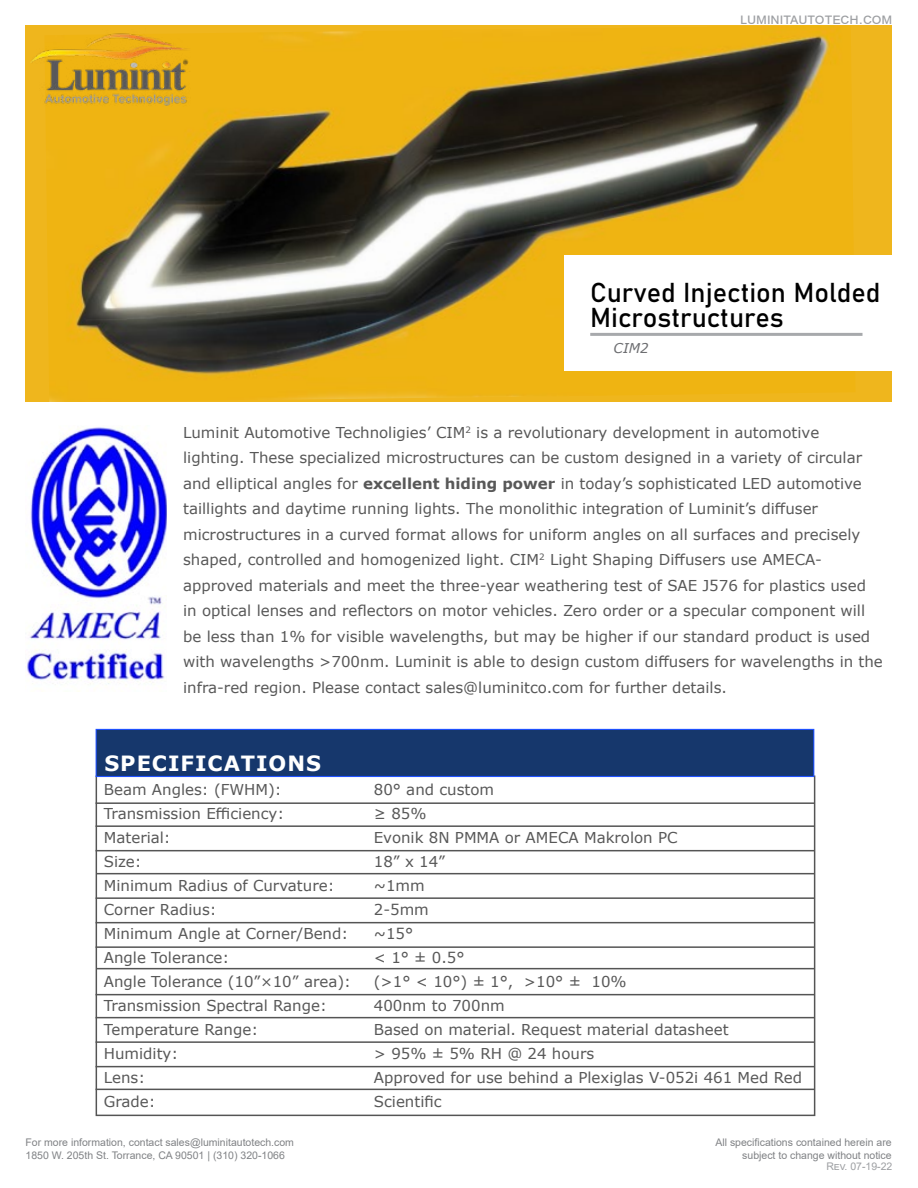
<style>
.page{position:relative;width:918px;height:1188px;background:#fff}
.page>*{position:absolute;margin:0;border:0;box-sizing:border-box;transform-origin:0 0}
.t1{font:27px/25.5px "Bahnschrift";color:#000}
.t2{font:700 21px "Verdana";letter-spacing:.045em;color:#fff}
.t3{font:15px/25.5px "Verdana";color:#585858}
.t4{font:15px "Arial";color:#9d9fa2}
.t5{font:italic 13.5px "Verdana";color:#6d6e71}
.t6{font:10.5px/12.6px "Arial";color:#808285}
.t7{font:10.5px "Arial";color:#9d9fa2}
.s1{font-weight:700}
</style>
<div class="page">
<div style="left:26px;top:26px;width:866px;height:376px;background:#efb61d"></div>
<img style="left:46px;top:26px;width:809px;height:376px">
<div style="left:565px;top:255px;width:353px;height:116px;background:#fff"></div>
<hr style="left:590px;top:333px;width:272px;height:3px;background:#a7a9ac">
<img style="left:30px;top:29px;width:161px;height:77px">
<div style="left:96px;top:776px;width:719px;height:340px;border:2px solid #555"></div>
<div style="left:96px;top:729px;width:718px;height:47px;background:#16376c"></div>
<div style="left:96px;top:729px;width:718px;height:48px;border:1px solid #2052ff"></div>
<img style="left:27px;top:427px;width:140px;height:265px">
<hr style="left:96px;top:802px;width:718px;height:2px;background:#555">
<hr style="left:96px;top:873px;width:719px;height:1px;background:#555">
<hr style="left:96px;top:968px;width:719px;height:1px;background:#555">
<hr style="left:96px;top:825px;width:718px;height:2px;background:#555">
<hr style="left:96px;top:897px;width:718px;height:2px;background:#555">
<hr style="left:96px;top:994px;width:718px;height:1px;background:#555">
<hr style="left:96px;top:850px;width:718px;height:1px;background:#555">
<hr style="left:96px;top:922px;width:718px;height:1px;background:#555">
<hr style="left:96px;top:1017px;width:718px;height:1px;background:#555">
<hr style="left:96px;top:1066px;width:718px;height:1px;background:#555">
<hr style="left:96px;top:946px;width:718px;height:2px;background:#555">
<hr style="left:96px;top:1041px;width:718px;height:2px;background:#555">
<hr style="left:96px;top:1089px;width:718px;height:1px;background:#555">
<p class="t4" style="left:740px;top:9px;width:154px">luminitautotech.com</p>
<h1 class="t1" style="left:590px;top:278px;width:292px">Curved Injection Molded<br>Microstructures</h1>
<p class="t5" style="left:614px;top:339px;width:37px">CIM2</p>
<p class="t3" style="left:183px;top:419px;width:701px">Luminit Automotive Technoligies’ CIM<sup>2</sup> is a revolutionary development in automotive lighting. These specialized microstructures can be custom designed in a variety of circular and elliptical angles for <span class="s1">excellent hiding power</span> in today’s sophisticated LED automotive taillights and daytime running lights. The monolithic integration of Luminit’s diffuser microstructures in a curved format allows for uniform angles on all surfaces and precisely shaped, controlled and homogenized light. CIM<sup>2</sup> Light Shaping Diffusers use AMECA&shy;approved materials and meet the three-year weathering test of SAE J576 for plastics used in optical lenses and reflectors on motor vehicles. Zero order or a specular component will be less than 1% for visible wavelengths, but may be higher if our standard product is used with wavelengths &gt;700nm. Luminit is able to design custom diffusers for wavelengths in the infra-red region. Please contact sales@luminitco.com for further details.</p>
<h2 class="t2" style="left:104px;top:748px;width:218px">SPECIFICATIONS</h2>
<p class="t3" style="left:104px;top:777px;width:179px">Beam Angles: (FWHM):</p>
<p class="t3" style="left:374px;top:777px;width:122px">80° and custom</p>
<p class="t3" style="left:104px;top:801px;width:182px">Transmission Efficiency:</p>
<p class="t3" style="left:374px;top:801px;width:54px">≥ 85%</p>
<p class="t3" style="left:104px;top:825px;width:68px">Material:</p>
<p class="t3" style="left:374px;top:825px;width:305px">Evonik 8N PMMA or AMECA Makrolon PC</p>
<p class="t3" style="left:104px;top:849px;width:39px">Size:</p>
<p class="t3" style="left:374px;top:849px;width:73px">18” x 14”</p>
<p class="t3" style="left:104px;top:873px;width:232px">Minimum Radius of Curvature:</p>
<p class="t3" style="left:374px;top:873px;width:52px">~1mm</p>
<p class="t3" style="left:104px;top:897px;width:114px">Corner Radius:</p>
<p class="t3" style="left:374px;top:897px;width:57px">2-5mm</p>
<p class="t3" style="left:104px;top:921px;width:246px">Minimum Angle at Corner/Bend:</p>
<p class="t3" style="left:374px;top:921px;width:41px">~15°</p>
<p class="t3" style="left:104px;top:945px;width:127px">Angle Tolerance:</p>
<p class="t3" style="left:374px;top:945px;width:92px">&lt; 1° ± 0.5°</p>
<p class="t3" style="left:104px;top:969px;width:249px">Angle Tolerance (10”×10” area):</p>
<p class="t3" style="left:374px;top:969px;width:254px">(&gt;1° &lt; 10°) ± 1°, &gt;10° ± 10%</p>
<p class="t3" style="left:104px;top:993px;width:225px">Transmission Spectral Range:</p>
<p class="t3" style="left:374px;top:993px;width:132px">400nm to 700nm</p>
<p class="t3" style="left:104px;top:1017px;width:156px">Temperature Range:</p>
<p class="t3" style="left:374px;top:1017px;width:356px">Based on material. Request material datasheet</p>
<p class="t3" style="left:104px;top:1041px;width:76px">Humidity:</p>
<p class="t3" style="left:374px;top:1041px;width:222px">&gt; 95% ± 5% RH @ 24 hours</p>
<p class="t3" style="left:104px;top:1065px;width:43px">Lens:</p>
<p class="t3" style="left:374px;top:1065px;width:430px">Approved for use behind a Plexiglas V-052i 461 Med Red</p>
<p class="t3" style="left:104px;top:1089px;width:53px">Grade:</p>
<p class="t3" style="left:374px;top:1089px;width:69px">Scientific</p>
<p class="t6" style="left:26px;top:1136px;width:270px">For more information, contact sales@luminitautotech.com<br>1850 W. 205th St. Torrance, CA 90501 | (310) 320-1066</p>
<p class="t6" style="left:715px;top:1136px;width:178px;text-align:right">All specifications contained herein are subject to change without notice</p>
<p class="t7" style="left:826px;top:1159px;width:68px">Rev. 07-19-22</p>
</div>
